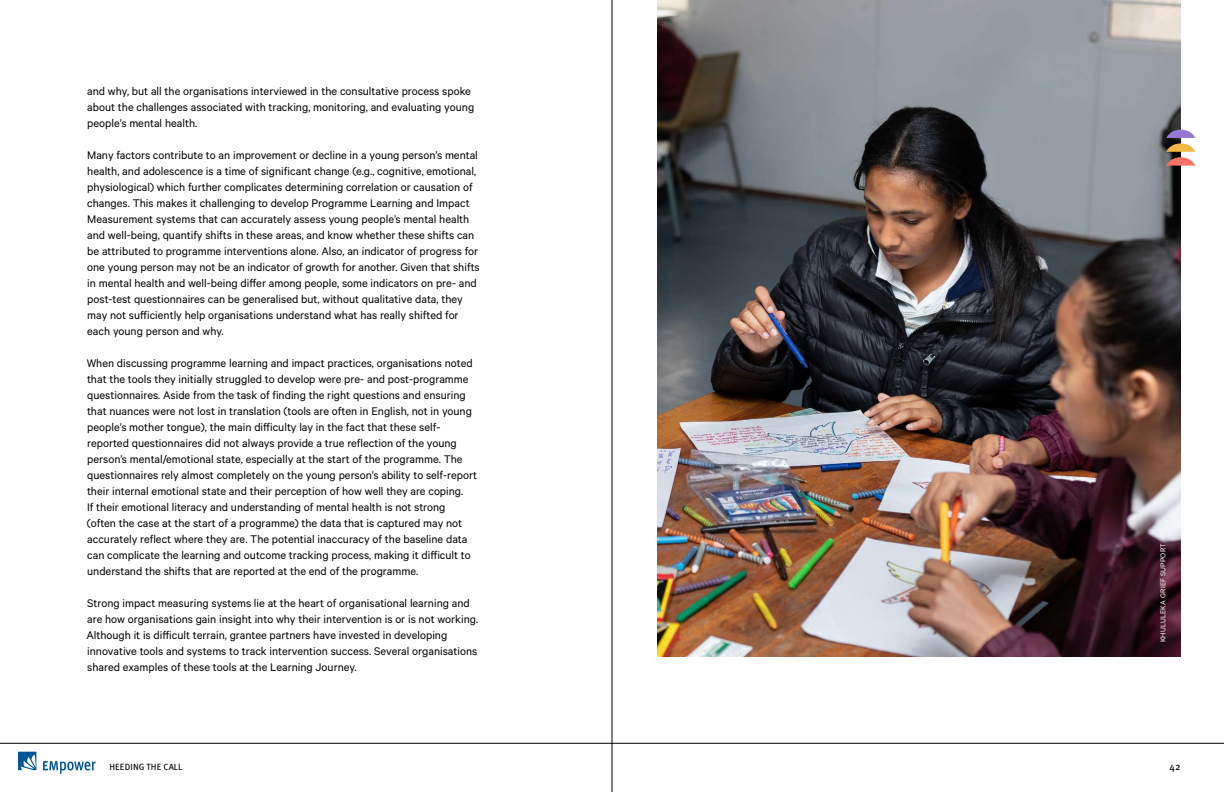
<style>
.page{position:relative;width:1224px;height:792px;background:#fff}
.page>*{position:absolute;margin:0;border:0;box-sizing:border-box;transform-origin:0 0}
.t1{font:12.5px/16px "Calibre";color:#000}
.t2{font:10px "Meta Pro";color:#000}
.t3{font:9px "Meta Pro";letter-spacing:.01em;color:#000}
.t4{font:8px "Calibre";letter-spacing:.025em;color:#fff}
</style>
<div class="page">
<img style="left:657px;top:0;width:524px;height:657px">
<svg style="left:1166px;top:130px;width:29px;height:36px"></svg>
<hr style="left:0;top:743px;width:1224px;height:1px;background:#000">
<svg style="left:18px;top:752px;width:18px;height:18px"></svg>
<svg style="left:43px;top:761px;width:53px;height:13px"></svg>
<hr style="left:612px;top:0;width:1px;height:792px;background:#000">
<p class="t1" style="left:87px;top:83px;width:389px">and why, but all the organisations interviewed in the consultative process spoke about the challenges associated with tracking, monitoring, and evaluating young people’s mental health.</p>
<p class="t1" style="left:87px;top:147px;width:394px">Many factors contribute to an improvement or decline in a young person’s mental health, and adolescence is a time of significant change (e.g., cognitive, emotional, physiological) which further complicates determining correlation or causation of changes. This makes it challenging to develop Programme Learning and Impact Measurement systems that can accurately assess young people’s mental health and well-being, quantify shifts in these areas, and know whether these shifts can be attributed to programme interventions alone. Also, an indicator of progress for one young person may not be an indicator of growth for another. Given that shifts in mental health and well-being differ among people, some indicators on pre- and post-test questionnaires can be generalised but, without qualitative data, they may not sufficiently help organisations understand what has really shifted for each young person and why.</p>
<p class="t1" style="left:87px;top:355px;width:392px">When discussing programme learning and impact practices, organisations noted that the tools they initially struggled to develop were pre- and post-programme questionnaires. Aside from the task of finding the right questions and ensuring that nuances were not lost in translation (tools are often in English, not in young people’s mother tongue), the main difficulty lay in the fact that these self&shy;reported questionnaires did not always provide a true reflection of the young person’s mental/emotional state, especially at the start of the programme. The questionnaires rely almost completely on the young person’s ability to self-report their internal emotional state and their perception of how well they are coping.<br>If their emotional literacy and understanding of mental health is not strong (often the case at the start of a programme) the data that is captured may not accurately reflect where they are. The potential inaccuracy of the baseline data can complicate the learning and outcome tracking process, making it difficult to understand the shifts that are reported at the end of the programme.</p>
<p class="t1" style="left:86px;top:595px;width:393px">Strong impact measuring systems lie at the heart of organisational learning and are how organisations gain insight into why their intervention is or is not working.<br>Although it is difficult terrain, grantee partners have invested in developing innovative tools and systems to track intervention success. Several organisations shared examples of these tools at the Learning Journey.</p>
<p class="t4" style="left:1158px;top:642px;width:101px;rotate:-90deg">KHULULEKA GRIEF SUPPORT</p>
<p class="t3" style="left:109px;top:761px;width:74px">HEEDING THE CALL</p>
<p class="t2" style="left:1170px;top:761px;width:13px">42</p>
</div>
